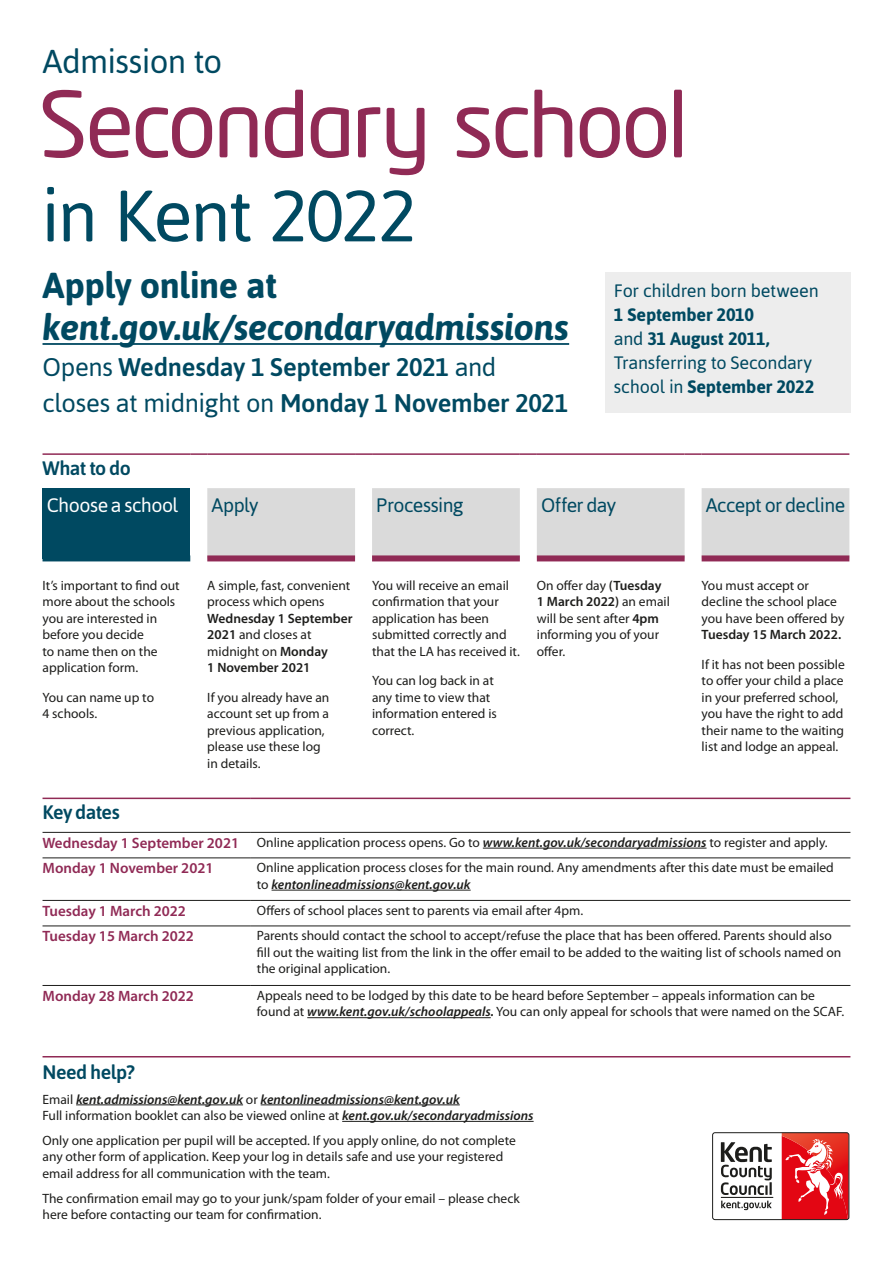
<style>
.page{position:relative;width:893px;height:1263px;background:#fff}
.page>*{position:absolute;margin:0;border:0;box-sizing:border-box;transform-origin:0 0}
.t1{font:90px "Neo Tech";letter-spacing:-.035em;color:#902a55}
.t2{font:72.3px "Asap";letter-spacing:-.03em;color:#004961}
.t3{font:italic 700 36px "Asap";letter-spacing:-.005em;color:#004961}
.t4{font:700 36px "Asap";letter-spacing:-.015em;color:#004961}
.t5{font:33px "Asap";letter-spacing:-.02em;color:#004961}
.t6{font:500 25.5px/36px "Asap";letter-spacing:-.015em;color:#004961}
.t7{font:19.5px "Asap";letter-spacing:-.03em;color:#004961}
.t8{font:500 19.5px "Asap";letter-spacing:-.025em;color:#004961}
.t9{font:19.5px "Asap";letter-spacing:-.025em;color:#fff}
.t10{font:18px/24px "Asap";letter-spacing:-.015em;color:#004961}
.t11{font:700 18px "Asap";letter-spacing:-.01em;color:#004961}
.t12{font:600 15px "Myriad Pro";color:#902a55}
.Text{font:13.5px/16.5px "Myriad Pro";color:#1d1d1b}
.t13{font:italic 600 13.5px "Myriad Pro";color:#1d1d1b}
.s1{font-weight:400}
.s2{font-weight:700}
.s3{font-weight:600}
.s4{font-weight:600;font-style:italic}
.s5{font-weight:400;font-style:normal}
</style>
<div class="page">
<hr style="left:43px;top:343px;width:526px;height:2px;background:#004961">
<div style="left:605px;top:272px;width:245px;height:140px;background:#ededed"></div>
<div style="left:43px;top:488px;width:147px;height:70px;background:#004961"></div>
<svg style="left:207px;top:488px;width:642px;height:70px;background:#ddd"></svg>
<div style="left:43px;top:555px;width:147px;height:6px;background:#004961"></div>
<hr style="left:43px;top:453px;width:147px;height:2px;background:#902a55">
<svg style="left:190px;top:453px;width:17px;height:2px"></svg>
<hr style="left:207px;top:453px;width:148px;height:2px;background:#902a55">
<svg style="left:355px;top:453px;width:17px;height:2px"></svg>
<hr style="left:372px;top:453px;width:148px;height:2px;background:#902a55">
<svg style="left:520px;top:453px;width:17px;height:2px"></svg>
<hr style="left:537px;top:453px;width:148px;height:2px;background:#902a55">
<svg style="left:685px;top:453px;width:17px;height:2px"></svg>
<hr style="left:702px;top:453px;width:147px;height:2px;background:#902a55">
<div style="left:207px;top:555px;width:148px;height:6px;background:#902a55"></div>
<div style="left:372px;top:555px;width:148px;height:6px;background:#902a55"></div>
<div style="left:537px;top:555px;width:148px;height:6px;background:#902a55"></div>
<div style="left:702px;top:555px;width:147px;height:6px;background:#902a55"></div>
<hr style="left:43px;top:857px;width:208px;height:1px;background:#1d1d1b">
<hr style="left:251px;top:857px;width:599px;height:1px;background:#1d1d1b">
<hr style="left:43px;top:832px;width:208px;height:1px;background:#1d1d1b">
<hr style="left:251px;top:832px;width:599px;height:1px;background:#1d1d1b">
<hr style="left:43px;top:900px;width:208px;height:1px;background:#1d1d1b">
<hr style="left:251px;top:900px;width:599px;height:1px;background:#1d1d1b">
<hr style="left:43px;top:925px;width:208px;height:1px;background:#1d1d1b">
<hr style="left:251px;top:925px;width:599px;height:1px;background:#1d1d1b">
<hr style="left:43px;top:985px;width:208px;height:1px;background:#1d1d1b">
<hr style="left:251px;top:985px;width:599px;height:1px;background:#1d1d1b">
<hr style="left:43px;top:798px;width:208px;height:1px;background:#902a55">
<hr style="left:251px;top:798px;width:599px;height:1px;background:#902a55">
<hr style="left:483px;top:848px;width:223px;height:1px;background:#1d1d1b">
<hr style="left:272px;top:890px;width:199px;height:1px;background:#1d1d1b">
<hr style="left:307px;top:1017px;width:184px;height:1px;background:#1d1d1b">
<hr style="left:43px;top:1056px;width:807px;height:1px;background:#902a55">
<hr style="left:76px;top:1104px;width:167px;height:1px;background:#1d1d1b">
<hr style="left:261px;top:1104px;width:199px;height:1px;background:#1d1d1b">
<hr style="left:342px;top:1121px;width:192px;height:1px;background:#1d1d1b">
<svg style="left:782px;top:1134px;width:65px;height:84px;background:#e83e43"></svg>
<svg style="left:721px;top:1142px;width:51px;height:68px"></svg>
<hr style="left:721px;top:1197px;width:52px;height:1px;background:#1d1d1b">
<div style="left:712px;top:1132px;width:137px;height:88px;border:1px solid #1d1d1b;border-radius:2px"></div>
<p class="t5" style="left:43px;top:43px;width:181px">Admission to</p>
<p class="t1" style="left:38px;top:81px;width:652px">Secondary school</p>
<p class="t2" style="left:41px;top:174px;width:377px">in Kent 2022</p>
<p class="t4" style="left:43px;top:265px;width:236px">Apply online at</p>
<p class="t3" style="left:43px;top:304px;width:528px">kent.gov.uk/secondaryadmissions</p>
<p class="t6" style="left:43px;top:348px;width:527px"><span class="s1">Opens</span> Wednesday 1 September 2021 <span class="s1">and closes at midnight on</span> Monday 1 November 2021</p>
<p class="t10" style="left:614px;top:279px;width:206px">For children born between</p>
<p class="t11" style="left:614px;top:305px;width:142px">1 September 2010</p>
<p class="t11" style="left:614px;top:329px;width:157px"><span class="s1">and</span> 31 August 2011,</p>
<p class="t10" style="left:614px;top:351px;width:202px">Transferring to Secondary school in <span class="s2">September 2022</span></p>
<p class="t8" style="left:43px;top:455px;width:90px">What to do</p>
<p class="t9" style="left:47px;top:494px;width:133px">Choose a school</p>
<p class="t7" style="left:212px;top:494px;width:49px">Apply</p>
<p class="t7" style="left:376px;top:494px;width:89px">Processing</p>
<p class="t7" style="left:541px;top:494px;width:77px">Offer day</p>
<p class="t7" style="left:706px;top:494px;width:141px">Accept or decline</p>
<p class="Text" style="left:43px;top:577px;width:139px">It’s important to find out more about the schools you are interested in before you decide<br>to name then on the application form.</p>
<p class="Text" style="left:43px;top:689px;width:113px">You can name up to<br>4 schools.</p>
<p class="Text" style="left:207px;top:577px;width:147px">A simple, fast, convenient process which opens<br><span class="s3">Wednesday 1 September<br>2021</span> and closes at midnight on <span class="s3">Monday<br>1 November 2021</span></p>
<p class="Text" style="left:207px;top:689px;width:124px">If you already have an account set up from a previous application, please use these log in details.</p>
<p class="Text" style="left:372px;top:577px;width:149px">You will receive an email confirmation that your application has been submitted correctly and that the LA has received it.</p>
<p class="Text" style="left:372px;top:672px;width:126px">You can log back in at any time to view that information entered is correct.</p>
<p class="Text" style="left:537px;top:577px;width:134px">On offer day <span class="s3">(Tuesday<br>1 March 2022)</span> an email will be sent after <span class="s3">4pm </span>informing you of your offer.</p>
<p class="Text" style="left:702px;top:577px;width:144px">You must accept or decline the school place you have been offered by<br><span class="s3">Tuesday 15 March 2022.</span></p>
<p class="Text" style="left:702px;top:655px;width:145px">If it has not been possible to offer your child a place in your preferred school, you have the right to add their name to the waiting list and lodge an appeal.</p>
<p class="t8" style="left:43px;top:799px;width:79px">Key dates</p>
<p class="t12" style="left:43px;top:833px;width:198px">Wednesday 1 September 2021</p>
<p class="Text" style="left:257px;top:834px;width:572px">Online application process opens. Go to <span class="s4">www.kent.gov.uk/secondaryadmissions</span> to register and apply.</p>
<p class="t12" style="left:43px;top:859px;width:172px">Monday 1 November 2021</p>
<p class="Text" style="left:257px;top:859px;width:578px">Online application process closes for the main round. Any amendments after this date must be emailed to <span class="s4">kentonlineadmissions@kent.gov.uk</span></p>
<p class="t12" style="left:43px;top:901px;width:145px">Tuesday 1 March 2022</p>
<p class="Text" style="left:257px;top:902px;width:328px">Offers of school places sent to parents via email after 4pm.</p>
<p class="t12" style="left:43px;top:927px;width:153px">Tuesday 15 March 2022</p>
<p class="Text" style="left:257px;top:927px;width:586px">Parents should contact the school to accept/refuse the place that has been offered. Parents should also fill out the waiting list from the link in the offer email to be added to the waiting list of schools named on the original application.</p>
<p class="t12" style="left:43px;top:986px;width:153px">Monday 28 March 2022</p>
<p class="Text" style="left:257px;top:987px;width:589px">Appeals need to be lodged by this date to be heard before September – appeals information can be found at <span class="s4">www.kent.gov.uk/schoolappeals.</span> You can only appeal for schools that were named on the SCAF.</p>
<p class="t8" style="left:43px;top:1059px;width:94px">Need help?</p>
<p class="t13" style="left:43px;top:1091px;width:419px"><span class="s5">Email</span> kent.admissions@kent.gov.uk <span class="s5">or</span> kentonlineadmissions@kent.gov.uk</p>
<p class="Text" style="left:43px;top:1107px;width:493px">Full information booklet can also be viewed online at <span class="s4">kent.gov.uk/secondaryadmissions</span></p>
<p class="Text" style="left:43px;top:1132px;width:475px">Only one application per pupil will be accepted. If you apply online, do not complete any other form of application. Keep your log in details safe and use your registered email address for all communication with the team.</p>
<p class="Text" style="left:43px;top:1189px;width:479px">The confirmation email may go to your junk/spam folder of your email – please check here before contacting our team for confirmation.</p>
</div>
